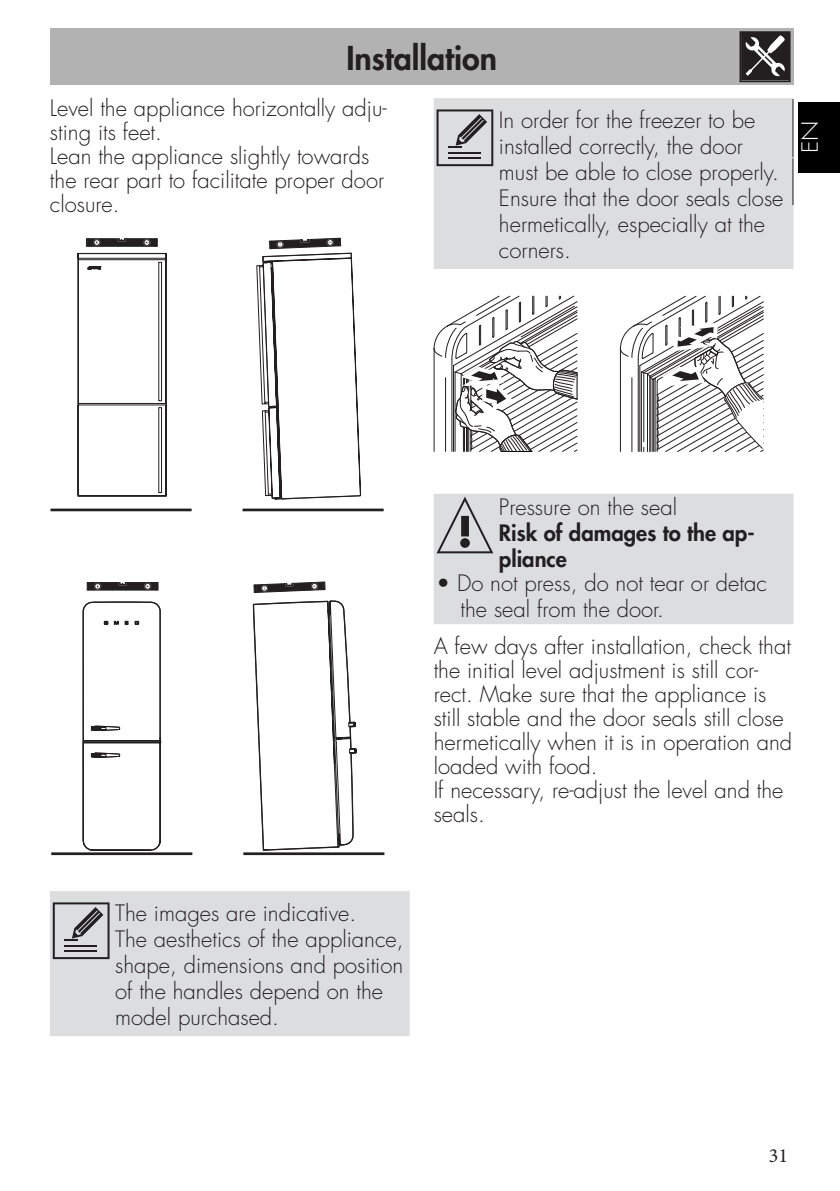
<style>
.page{position:relative;width:840px;height:1191px;background:#fff}
.page>*{position:absolute;margin:0;border:0;box-sizing:border-box;transform-origin:0 0}
.t1{font:800 32px "Futura Std";color:#231f20}
.t2{font:300 22px/24px "Futura Std";color:#231f20}
.t3{font:800 22px/26px "Futura Std";color:#231f20}
.t4{font:300 21.6px "Futura Std";color:#fff;scale:1.11 1}
.t5{font:20px "Minion Pro";color:#231f20}
</style>
<div class="page">
<div style="left:50px;top:28px;width:743px;height:57px;background:#b2b2b2"></div>
<svg style="left:739px;top:31px;width:51px;height:51px;background:#4f4c4d"></svg>
<div style="left:50px;top:891px;width:359px;height:145px;background:#dcdddf"></div>
<svg style="left:53px;top:902px;width:56px;height:57px;background:#a9a9ab"></svg>
<div style="left:433px;top:98px;width:360px;height:171px;background:#dcdddf"></div>
<svg style="left:436px;top:109px;width:57px;height:57px;background:#a9a9aa"></svg>
<svg style="left:433px;top:296px;width:144px;height:156px"></svg>
<svg style="left:619px;top:296px;width:144px;height:155px"></svg>
<div style="left:433px;top:494px;width:360px;height:130px;background:#dcdddf"></div>
<svg style="left:436px;top:496px;width:57px;height:57px;background:#bbbcbd"></svg>
<hr style="left:50px;top:508px;width:141px;height:3px;background:#231f20">
<svg style="left:86px;top:238px;width:72px;height:9px"></svg>
<hr style="left:242px;top:508px;width:141px;height:3px;background:#231f20">
<svg style="left:77px;top:253px;width:89px;height:243px"></svg>
<svg style="left:256px;top:237px;width:104px;height:262px"></svg>
<hr style="left:51px;top:852px;width:141px;height:3px;background:#231f20">
<svg style="left:82px;top:601px;width:80px;height:250px"></svg>
<svg style="left:86px;top:582px;width:73px;height:9px"></svg>
<hr style="left:243px;top:852px;width:141px;height:3px;background:#231f20">
<svg style="left:252px;top:581px;width:105px;height:275px"></svg>
<div style="left:797px;top:102px;width:42px;height:70px;background:#000"></div>
<hr style="left:792px;top:99px;width:1px;height:58px;background:#231f20">
<hr style="left:792px;top:158px;width:1px;height:47px;background:#231f20">
<p class="t1" style="left:346px;top:38px;width:152px">Installation</p>
<p class="t2" style="left:50px;top:97px;width:338px">Level the appliance horizontally adju&shy;sting its feet.<br>Lean the appliance slightly towards the rear part to facilitate proper door closure.</p>
<p class="t2" style="left:498px;top:107px;width:286px;line-height:26px">In order for the freezer to be installed correctly, the door must be able to close properly.<br>Ensure that the door seals close hermetically, especially at the corners.</p>
<p class="t4" style="left:796px;top:153px;width:31px;rotate:-90deg">EN</p>
<p class="t2" style="left:115px;top:900px;width:290px;line-height:26px">The images are indicative.<br>The aesthetics of the appliance, shape, dimensions and position of the handles depend on the model purchased.</p>
<p class="t2" style="left:498px;top:495px;width:179px">Pressure on the seal</p>
<p class="t3" style="left:498px;top:519px;width:257px">Risk of damages to the ap&shy;pliance</p>
<p class="t2" style="left:460px;top:570px;width:308px;line-height:26px;text-indent:-24px">• Do not press, do not tear or detac the seal from the door.</p>
<p class="t2" style="left:433px;top:634px;width:360px">A few days after installation, check that the initial level adjustment is still cor&shy;rect. Make sure that the appliance is still stable and the door seals still close hermetically when it is in operation and loaded with food.<br>If necessary, re-adjust the level and the seals.</p>
<p class="t5" style="left:768px;top:1142px;width:21px">31</p>
</div>
